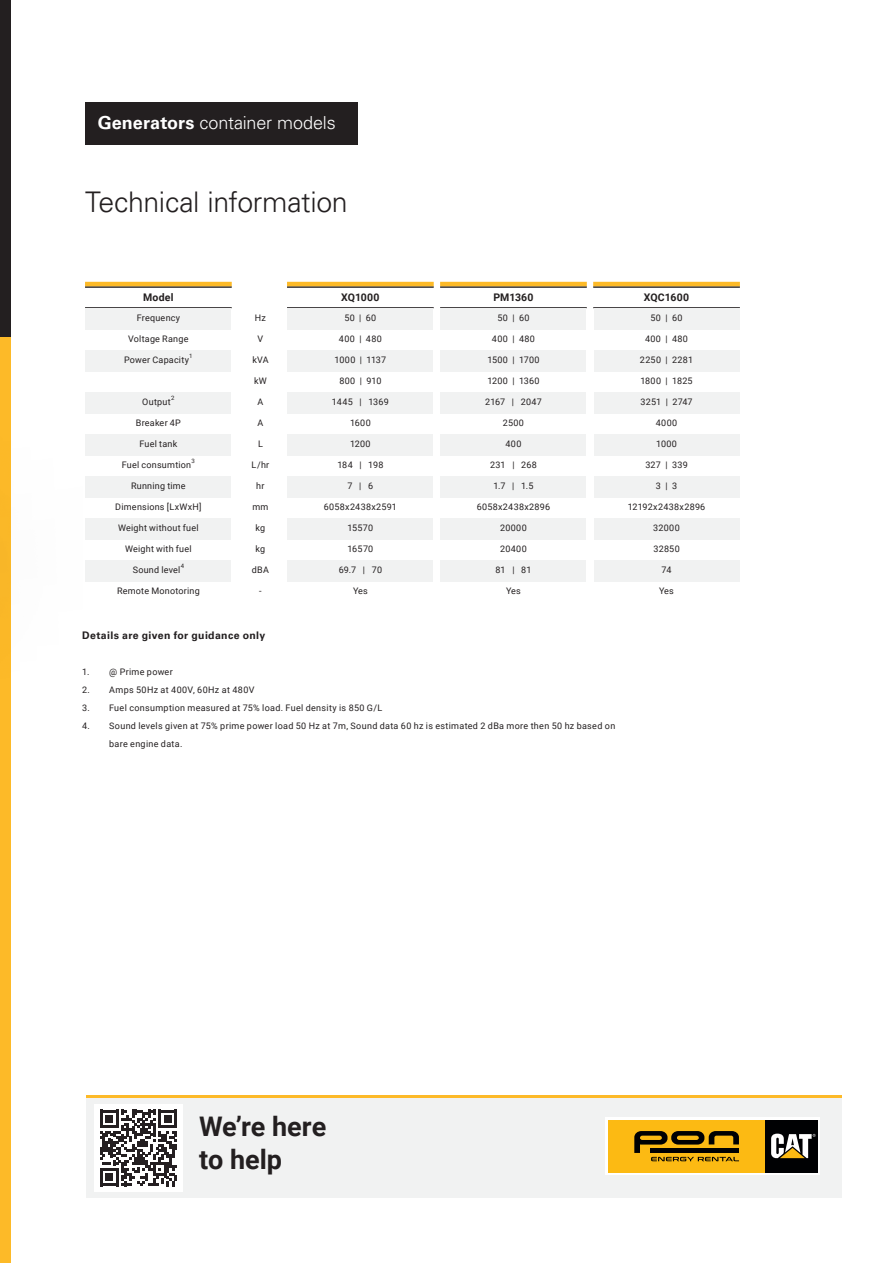
<style>
.page{position:relative;width:893px;height:1263px;background:#fff}
.page>*{position:absolute;margin:0;border:0;box-sizing:border-box;transform-origin:0 0}
.Text{font:300 28.5px "Univers";letter-spacing:-.01em;color:#231f20}
.Text-2{font:700 27px "Roboto";letter-spacing:-.005em;color:#231f20}
.Text-3{font:300 18px "Univers";letter-spacing:-.01em;color:#fff}
.Text-4{font:700 10.5px "Univers";letter-spacing:.035em;color:#231f20}
.Text-5{font:700 10.5px "Roboto";letter-spacing:.02em;color:#231f20}
.Text-6{font:9px/18px "Roboto";letter-spacing:.03em;color:#231f20}
.Text-7{font:9px "Roboto";color:#231f20}
.Text-8{font:9px "Roboto";letter-spacing:.01em;color:#231f20}
.Text-9{font:6px "Roboto";color:#231f20}
.s1{font-weight:700}
</style>
<div class="page">
<div style="left:0;top:0;width:11px;height:1263px;background:#fdba28"></div>
<div style="left:0;top:0;width:11px;height:337px;background:#231f20"></div>
<hr style="left:85px;top:307px;width:147px;height:1px;background:#231f20">
<hr style="left:287px;top:307px;width:147px;height:1px;background:#231f20">
<hr style="left:440px;top:307px;width:147px;height:1px;background:#231f20">
<hr style="left:593px;top:307px;width:147px;height:1px;background:#231f20">
<hr style="left:85px;top:286px;width:147px;height:2px;background:#231f20">
<hr style="left:85px;top:282px;width:147px;height:4px;background:#fdba28">
<hr style="left:287px;top:286px;width:147px;height:2px;background:#231f20">
<hr style="left:287px;top:282px;width:147px;height:4px;background:#fdba28">
<hr style="left:440px;top:286px;width:147px;height:2px;background:#231f20">
<hr style="left:440px;top:282px;width:147px;height:4px;background:#fdba28">
<hr style="left:593px;top:286px;width:147px;height:2px;background:#231f20">
<hr style="left:593px;top:282px;width:147px;height:4px;background:#fdba28">
<div style="left:86px;top:308px;width:145px;height:21px;background:#f1f2f2"></div>
<div style="left:288px;top:308px;width:145px;height:21px;background:#f1f2f2"></div>
<div style="left:441px;top:308px;width:145px;height:21px;background:#f1f2f2"></div>
<div style="left:594px;top:308px;width:145px;height:21px;background:#f1f2f2"></div>
<div style="left:86px;top:350px;width:145px;height:21px;background:#f1f2f2"></div>
<div style="left:288px;top:350px;width:145px;height:21px;background:#f1f2f2"></div>
<div style="left:441px;top:350px;width:145px;height:21px;background:#f1f2f2"></div>
<div style="left:594px;top:350px;width:145px;height:21px;background:#f1f2f2"></div>
<div style="left:86px;top:392px;width:145px;height:21px;background:#f1f2f2"></div>
<div style="left:288px;top:392px;width:145px;height:21px;background:#f1f2f2"></div>
<div style="left:441px;top:392px;width:145px;height:21px;background:#f1f2f2"></div>
<div style="left:594px;top:392px;width:145px;height:21px;background:#f1f2f2"></div>
<div style="left:86px;top:434px;width:145px;height:21px;background:#f1f2f2"></div>
<div style="left:288px;top:434px;width:145px;height:21px;background:#f1f2f2"></div>
<div style="left:441px;top:434px;width:145px;height:21px;background:#f1f2f2"></div>
<div style="left:594px;top:434px;width:145px;height:21px;background:#f1f2f2"></div>
<div style="left:86px;top:476px;width:145px;height:21px;background:#f1f2f2"></div>
<div style="left:288px;top:476px;width:145px;height:21px;background:#f1f2f2"></div>
<div style="left:441px;top:476px;width:145px;height:21px;background:#f1f2f2"></div>
<div style="left:594px;top:476px;width:145px;height:21px;background:#f1f2f2"></div>
<div style="left:86px;top:518px;width:145px;height:21px;background:#f1f2f2"></div>
<div style="left:288px;top:518px;width:145px;height:21px;background:#f1f2f2"></div>
<div style="left:441px;top:518px;width:145px;height:21px;background:#f1f2f2"></div>
<div style="left:594px;top:518px;width:145px;height:21px;background:#f1f2f2"></div>
<div style="left:86px;top:560px;width:145px;height:21px;background:#f1f2f2"></div>
<div style="left:288px;top:560px;width:145px;height:21px;background:#f1f2f2"></div>
<div style="left:441px;top:560px;width:145px;height:21px;background:#f1f2f2"></div>
<div style="left:594px;top:560px;width:145px;height:21px;background:#f1f2f2"></div>
<div style="left:0;top:106px;width:106px;height:736px;background:#231f20;opacity:.5"></div>
<img style="left:0;top:157px;width:82px;height:617px">
<div style="left:86px;top:1095px;width:756px;height:102px;background:#f1f2f2"></div>
<div style="left:94px;top:1104px;width:89px;height:88px;background:#fff"></div>
<svg style="left:100px;top:1110px;width:77px;height:76px"></svg>
<svg style="left:605px;top:1117px;width:215px;height:58px;fill:#fff"></svg>
<div style="left:608px;top:1120px;width:157px;height:52px;background:#fcba13"></div>
<div style="left:765px;top:1120px;width:52px;height:52px;background:#000103"></div>
<svg style="left:771px;top:1133px;width:45px;height:25px"></svg>
<svg style="left:634px;top:1131px;width:105px;height:30px"></svg>
<hr style="left:86px;top:1095px;width:756px;height:3px;background:#fdba28">
<div style="left:85px;top:102px;width:272px;height:42px;background:#231f20"></div>
<p class="Text-3" style="left:98px;top:111px;width:239px"><span class="s1">Generators</span> container models</p>
<p class="Text" style="left:85px;top:184px;width:264px">Technical information</p>
<p class="Text-5" style="left:143px;top:290px;width:32px">Model</p>
<p class="Text-5" style="left:341px;top:290px;width:40px">XQ1000</p>
<p class="Text-5" style="left:493px;top:290px;width:42px">PM1360</p>
<p class="Text-5" style="left:644px;top:290px;width:47px">XQC1600</p>
<p class="Text-6" style="left:137px;top:308px;width:45px">Frequency</p>
<p class="Text-6" style="left:128px;top:329px;width:62px">Voltage Range</p>
<p class="Text-6" style="left:124px;top:350px;width:66px">Power Capacity</p>
<p class="Text-9" style="left:189px;top:352px;width:5px">1</p>
<p class="Text-9" style="left:171px;top:394px;width:5px">2</p>
<p class="Text-6" style="left:136px;top:413px;width:47px">Breaker 4P</p>
<p class="Text-6" style="left:140px;top:434px;width:39px">Fuel tank</p>
<p class="Text-6" style="left:122px;top:455px;width:71px">Fuel consumtion</p>
<p class="Text-9" style="left:192px;top:457px;width:5px">3</p>
<p class="Text-6" style="left:131px;top:476px;width:56px">Running time</p>
<p class="Text-6" style="left:115px;top:497px;width:88px">Dimensions [LxWxH]</p>
<p class="Text-6" style="left:118px;top:518px;width:82px">Weight without fuel</p>
<p class="Text-6" style="left:125px;top:539px;width:68px">Weight with fuel</p>
<p class="Text-6" style="left:133px;top:560px;width:49px">Sound level</p>
<p class="Text-9" style="left:181px;top:562px;width:5px">4</p>
<p class="Text-6" style="left:117px;top:581px;width:84px">Remote Monotoring</p>
<p class="Text-6" style="left:142px;top:392px;width:30px">Output</p>
<p class="Text-6" style="left:255px;top:308px;width:13px">Hz</p>
<p class="Text-6" style="left:258px;top:329px;width:7px">V</p>
<p class="Text-6" style="left:252px;top:350px;width:18px">kVA</p>
<p class="Text-6" style="left:254px;top:371px;width:14px">kW</p>
<p class="Text-6" style="left:257px;top:392px;width:7px">A</p>
<p class="Text-6" style="left:257px;top:413px;width:7px">A</p>
<p class="Text-6" style="left:258px;top:434px;width:6px">L</p>
<p class="Text-6" style="left:252px;top:455px;width:19px">L/hr</p>
<p class="Text-6" style="left:256px;top:476px;width:10px">hr</p>
<p class="Text-6" style="left:252px;top:497px;width:18px">mm</p>
<p class="Text-6" style="left:256px;top:518px;width:11px">kg</p>
<p class="Text-6" style="left:256px;top:539px;width:11px">kg</p>
<p class="Text-6" style="left:252px;top:560px;width:19px">dBA</p>
<p class="Text-6" style="left:259px;top:581px;width:4px">-</p>
<p class="Text-6" style="left:344px;top:308px;width:33px">50 | 60</p>
<p class="Text-6" style="left:339px;top:329px;width:44px">400 | 480</p>
<p class="Text-7" style="left:335px;top:353px;width:53px">1000 | 1137</p>
<p class="Text-6" style="left:339px;top:371px;width:44px">800 | 910</p>
<p class="Text-6" style="left:332px;top:392px;width:58px">1445 | 1369</p>
<p class="Text-6" style="left:350px;top:413px;width:22px">1600</p>
<p class="Text-6" style="left:350px;top:434px;width:22px">1200</p>
<p class="Text-6" style="left:337px;top:455px;width:47px">184 | 198</p>
<p class="Text-6" style="left:348px;top:476px;width:27px">7 | 6</p>
<p class="Text-6" style="left:324px;top:497px;width:75px">6058x2438x2591</p>
<p class="Text-6" style="left:348px;top:518px;width:27px">15570</p>
<p class="Text-6" style="left:347px;top:539px;width:27px">16570</p>
<p class="Text-6" style="left:339px;top:560px;width:45px">69.7 | 70</p>
<p class="Text-6" style="left:353px;top:581px;width:16px">Yes</p>
<p class="Text-6" style="left:497px;top:308px;width:33px">50 | 60</p>
<p class="Text-6" style="left:492px;top:329px;width:44px">400 | 480</p>
<p class="Text-6" style="left:487px;top:350px;width:54px">1500 | 1700</p>
<p class="Text-6" style="left:487px;top:371px;width:54px">1200 | 1360</p>
<p class="Text-8" style="left:485px;top:395px;width:58px">2167 | 2047</p>
<p class="Text-6" style="left:503px;top:413px;width:23px">2500</p>
<p class="Text-6" style="left:505px;top:434px;width:17px">400</p>
<p class="Text-6" style="left:490px;top:455px;width:48px">231 | 268</p>
<p class="Text-6" style="left:493px;top:476px;width:42px">1.7 | 1.5</p>
<p class="Text-6" style="left:477px;top:497px;width:75px">6058x2438x2896</p>
<p class="Text-6" style="left:500px;top:518px;width:28px">20000</p>
<p class="Text-6" style="left:500px;top:539px;width:28px">20400</p>
<p class="Text-6" style="left:495px;top:560px;width:38px">81 | 81</p>
<p class="Text-6" style="left:506px;top:581px;width:16px">Yes</p>
<p class="Text-6" style="left:651px;top:308px;width:33px">50 | 60</p>
<p class="Text-6" style="left:645px;top:329px;width:44px">400 | 480</p>
<p class="Text-6" style="left:640px;top:350px;width:55px">2250 | 2281</p>
<p class="Text-6" style="left:640px;top:371px;width:54px">1800 | 1825</p>
<p class="Text-6" style="left:640px;top:392px;width:54px">3251 | 2747</p>
<p class="Text-6" style="left:656px;top:413px;width:23px">4000</p>
<p class="Text-6" style="left:656px;top:434px;width:22px">1000</p>
<p class="Text-6" style="left:645px;top:455px;width:44px">327 | 339</p>
<p class="Text-6" style="left:656px;top:476px;width:23px">3 | 3</p>
<p class="Text-6" style="left:628px;top:497px;width:79px">12192x2438x2896</p>
<p class="Text-6" style="left:653px;top:518px;width:28px">32000</p>
<p class="Text-6" style="left:653px;top:539px;width:28px">32850</p>
<p class="Text-6" style="left:662px;top:560px;width:11px">74</p>
<p class="Text-6" style="left:659px;top:581px;width:16px">Yes</p>
<p class="Text-4" style="left:82px;top:629px;width:185px">Details are given for guidance only</p>
<p class="Text-6" style="left:82px;top:663px;width:92px">1. @ Prime power</p>
<p class="Text-6" style="left:82px;top:681px;width:174px">2. Amps 50Hz at 400V, 60Hz at 480V</p>
<p class="Text-6" style="left:82px;top:699px;width:302px">3. Fuel consumption measured at 75% load. Fuel density is 850 G/L</p>
<p class="Text-6" style="left:109px;top:717px;width:508px;text-indent:-27px">4. Sound levels given at 75% prime power load 50 Hz at 7m, Sound data 60 hz is estimated 2 dBa more then 50 hz based on bare engine data.</p>
<p class="Text-2" style="left:199px;top:1108px;width:129px">We’re here</p>
<p class="Text-2" style="left:199px;top:1140px;width:84px">to help</p>
</div>
